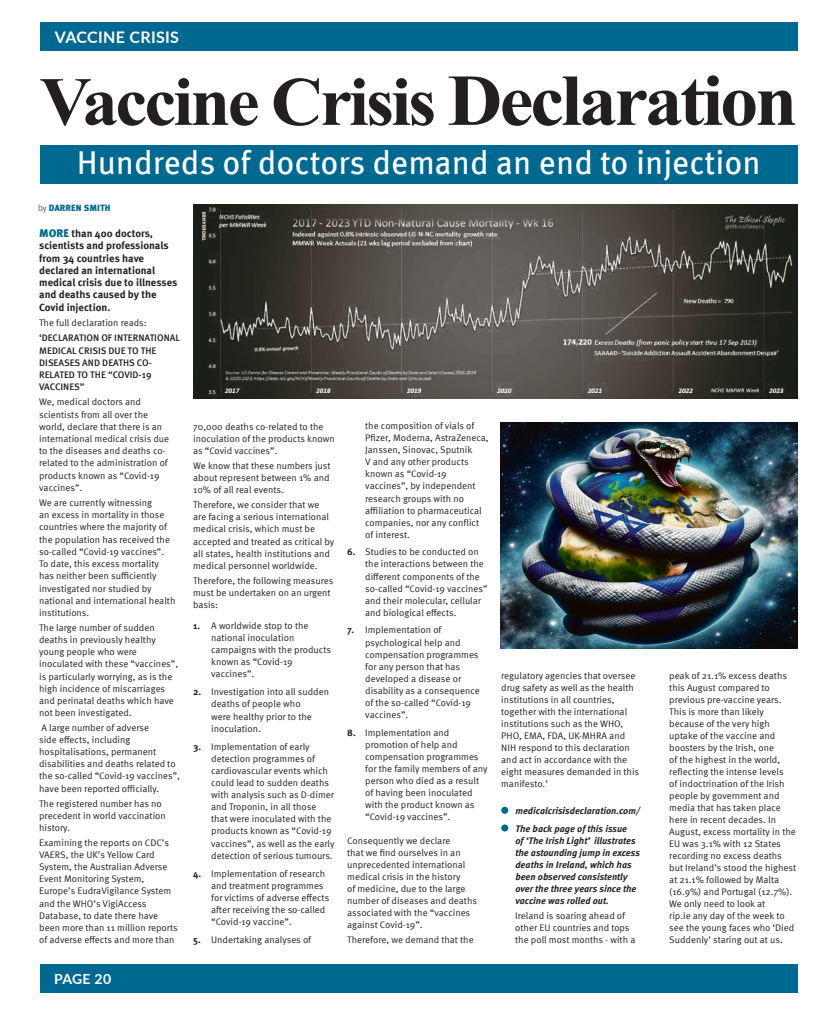
<style>
.page{position:relative;width:837px;height:1018px;background:#fff}
.page>*{position:absolute;margin:0;border:0;box-sizing:border-box;transform-origin:0 0}
.t1{font:700 69px "Times New Roman";letter-spacing:-.04em;color:#231f20;scale:1.04 1}
.t2{font:33px "Meta Pro";color:#fff}
.t3{font:700 16px "Lato";letter-spacing:.02em;color:#fff}
.t4{font:700 14px "Lato";letter-spacing:.01em;color:#fff}
.t5{font:700 10.5px/12.2px "Meta Pro";color:#231f20}
.t6{font:9.5px/12.1px "Meta Pro";color:#231f20}
.t7{font:italic 700 9.5px/12px "Meta Pro";color:#231f20}
.t8{font:500 9.5px/12.2px "Meta Pro";color:#231f20}
.t9{font:900 9px "Meta Pro";letter-spacing:.01em;color:#006991}
.s1{font-size:73px}
.s2{font-weight:300;color:#231f20}
.s3{font-weight:900;font-size:11px;color:#006991}
.s4{font-weight:700}
</style>
<div class="page">
<div style="left:40px;top:964px;width:757px;height:28px;background:#006991"></div>
<div style="left:40px;top:23px;width:757px;height:28px;background:#006991"></div>
<div style="left:501px;top:806px;width:7px;height:8px;background:#006991;border-radius:50%"></div>
<div style="left:501px;top:824px;width:7px;height:7px;background:#006991;border-radius:50%"></div>
<div style="left:40px;top:145px;width:757px;height:39px;background:#006991"></div>
<img style="left:193px;top:204px;width:603px;height:195px">
<img style="left:500px;top:422px;width:297px;height:227px">
<h3 class="t3" style="left:55px;top:25px;width:126px">VACCINE CRISIS</h3>
<h1 class="t1" style="left:40px;top:54px;width:729px">Vaccine Crisis <span class="s1">Declaration</span></h1>
<h2 class="t2" style="left:77px;top:137px;width:685px">Hundreds of doctors demand an end to injection</h2>
<p class="t9" style="left:38px;top:201px;width:74px"><span class="s2">by</span> DARREN SMITH</p>
<p class="t5" style="left:39px;top:227px;width:140px"><span class="s3">MORE</span> than 400 doctors, scientists and professionals from 34 countries have declared an international medical crisis due to illnesses and deaths caused by the<br>Covid injection.</p>
<p class="t6" style="left:39px;top:316px;width:109px">The full declaration reads:</p>
<p class="t8" style="left:39px;top:331px;width:142px">‘DECLARATION OF INTERNATIONAL<br>MEDICAL CRISIS DUE TO THE<br>DISEASES AND DEATHS CO-<br>RELATED TO THE “COVID-19<br>VACCINES”</p>
<p class="t6" style="left:39px;top:395px;width:131px">We, medical doctors and scientists from all over the world, declare that there is an international medical crisis due to the diseases and deaths co&shy;related to the administration of products known as “Covid-19 vaccines”.</p>
<p class="t6" style="left:39px;top:496px;width:138px">We are currently witnessing<br>an excess in mortality in those countries where the majority of the population has received the so-called “Covid-19 vaccines”.<br>To date, this excess mortality has neither been sufficiently investigated nor studied by national and international health institutions.</p>
<p class="t6" style="left:39px;top:621px;width:140px">The large number of sudden deaths in previously healthy young people who were inoculated with these “vaccines”, is particularly worrying, as is the high incidence of miscarriages and perinatal deaths which have not been investigated.</p>
<p class="t6" style="left:39px;top:721px;width:142px">A large number of adverse<br>side effects, including hospitalisations, permanent disabilities and deaths related to the so-called “Covid-19 vaccines”, have been reported officially.</p>
<p class="t6" style="left:39px;top:796px;width:128px">The registered number has no precedent in world vaccination history.</p>
<p class="t6" style="left:39px;top:836px;width:140px">Examining the reports on CDC’s<br>VAERS, the UK’s Yellow Card<br>System, the Australian Adverse<br>Event Monitoring System,<br>Europe’s EudraVigilance System and the WHO’s VigiAccess<br>Database, to date there have been more than 11 million reports of adverse effects and more than</p>
<h3 class="t4" style="left:54px;top:968px;width:58px">PAGE 20</h3>
<p class="t6" style="left:193px;top:420px;width:143px">70,000 deaths co-related to the inoculation of the products known as “Covid vaccines”.</p>
<p class="t6" style="left:193px;top:459px;width:139px;text-align:justify">We know that these numbers just about represent between 1% and 10% of all real events.</p>
<p class="t6" style="left:193px;top:498px;width:142px">Therefore, we consider that we are facing a serious international medical crisis, which must be accepted and treated as critical by all states, health institutions and medical personnel worldwide.</p>
<p class="t6" style="left:193px;top:574px;width:142px">Therefore, the following measures must be undertaken on an urgent basis:</p>
<p class="t6" style="left:211px;top:619px;width:121px;text-indent:-18px"><span class="s4">1.</span> A worldwide stop to the national inoculation campaigns with the products known as “Covid-19 vaccines”.</p>
<p class="t6" style="left:211px;top:685px;width:119px;text-indent:-18px"><span class="s4">2.</span> Investigation into all sudden deaths of people who<br>were healthy prior to the inoculation.</p>
<p class="t6" style="left:211px;top:739px;width:125px;text-indent:-18px"><span class="s4">3.</span> Implementation of early detection programmes of cardiovascular events which could lead to sudden deaths with analysis such as D-dimer and Troponin, in all those that were inoculated with the products known as “Covid-19 vaccines”, as well as the early detection of serious tumours.</p>
<p class="t6" style="left:211px;top:866px;width:120px;text-indent:-18px"><span class="s4">4.</span> Implementation of research and treatment programmes for victims of adverse effects after receiving the so-called “Covid-19 vaccine”.</p>
<p class="t6" style="left:193px;top:933px;width:119px"><span class="s4">5.</span> Undertaking analyses of</p>
<p class="t6" style="left:365px;top:419px;width:125px">the composition of vials of<br>Pfizer, Moderna, AstraZeneca,<br>Janssen, Sinovac, Sputnik<br>V and any other products known as “Covid-19 vaccines”, by independent research groups with no affiliation to pharmaceutical companies, nor any conflict of interest.</p>
<p class="t6" style="left:365px;top:545px;width:124px;text-indent:-18px"><span class="s4">6.</span> Studies to be conducted on the interactions between the different components of the so-called “Covid-19 vaccines” and their molecular, cellular and biological effects.</p>
<p class="t6" style="left:365px;top:623px;width:116px;text-indent:-18px"><span class="s4">7.</span> Implementation of psychological help and compensation programmes for any person that has developed a disease or disability as a consequence of the so-called “Covid-19 vaccines”.</p>
<p class="t6" style="left:365px;top:725px;width:124px;text-indent:-18px"><span class="s4">8.</span> Implementation and promotion of help and compensation programmes for the family members of any person who died as a result of having been inoculated with the product known as “Covid-19 vaccines”.</p>
<p class="t6" style="left:347px;top:833px;width:131px">Consequently we declare<br>that we find ourselves in an unprecedented international medical crisis in the history<br>of medicine, due to the large number of diseases and deaths associated with the “vaccines against Covid-19”.</p>
<p class="t6" style="left:347px;top:933px;width:128px">Therefore, we demand that the</p>
<p class="t6" style="left:501px;top:669px;width:139px">regulatory agencies that oversee drug safety as well as the health institutions in all countries, together with the international institutions such as the WHO,<br>PHO, EMA, FDA, UK-MHRA and<br>NIH respond to this declaration and act in accordance with the eight measures demanded in this manifesto.’</p>
<p class="t7" style="left:515px;top:801px;width:126px;line-height:17.7px">medicalcrisisdeclaration.com/<br>The back page of this issue</p>
<p class="t7" style="left:515px;top:833px;width:126px">of ‘The Irish Light’ illustrates the astounding jump in excess deaths in Ireland, which has been observed consistently over the three years since the vaccine was rolled out.</p>
<p class="t6" style="left:515px;top:909px;width:122px">Ireland is soaring ahead of other EU countries and tops the poll most months - with a</p>
<p class="t6" style="left:669px;top:669px;width:128px">peak of 21.1% excess deaths this August compared to previous pre-vaccine years.<br>This is more than likely because of the very high uptake of the vaccine and boosters by the Irish, one<br>of the highest in the world, reflecting the intense levels<br>of indoctrination of the Irish people by government and media that has taken place here in recent decades. In<br>August, excess mortality in the<br>EU was 3.1% with 12 States recording no excess deaths but Ireland’s stood the highest at 21.1% followed by Malta (16.9%) and Portugal (12.7%).<br>We only need to look at<br>rip.ie any day of the week to see the young faces who ‘Died<br>Suddenly’ staring out at us.</p>
</div>
